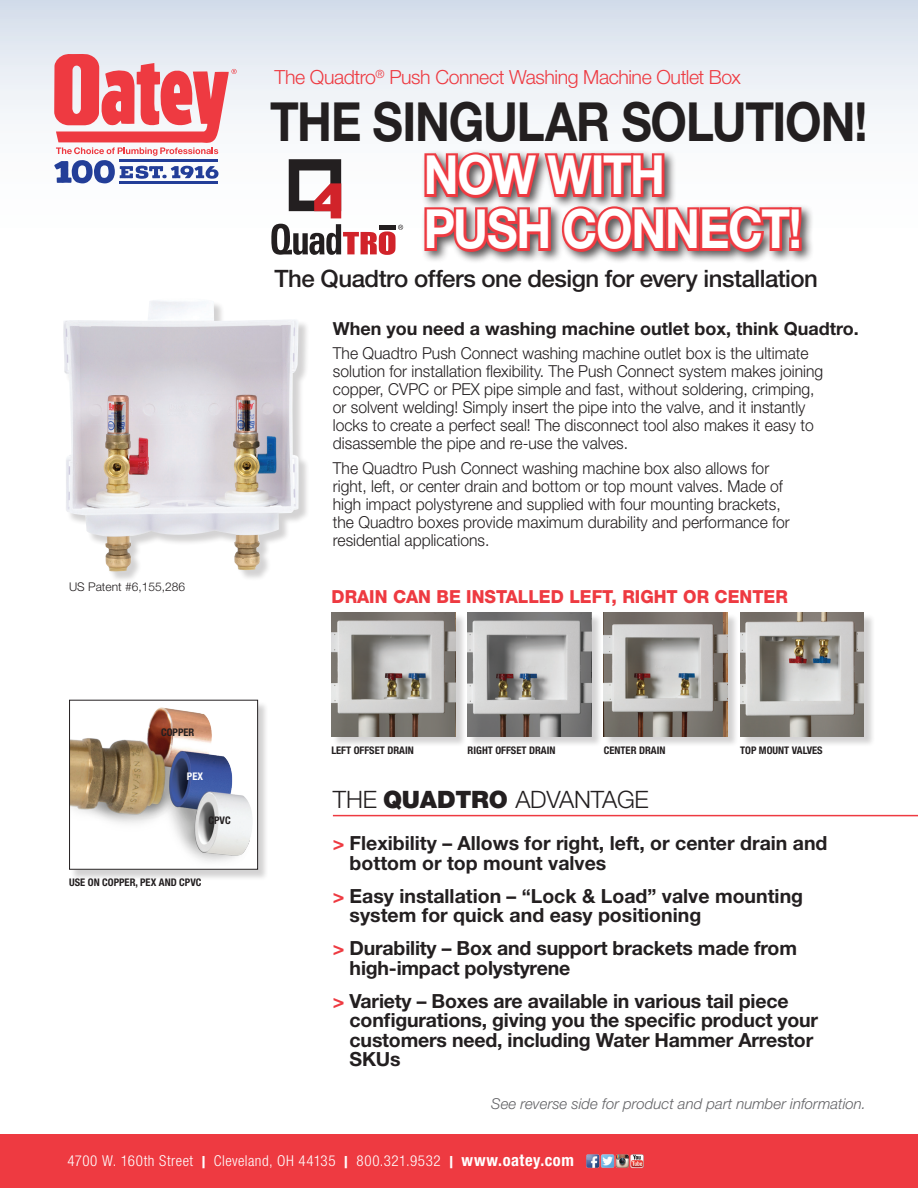
<style>
.page{position:relative;width:918px;height:1188px;background:#fff}
.page>*{position:absolute;margin:0;border:0;box-sizing:border-box;transform-origin:0 0}
.t1{font:700 54px "Helvetica Neue LT Std";letter-spacing:-.025em;color:#231f20;scale:.87 1}
.t2{font:700 54px "Helvetica Neue LT Std";letter-spacing:-.025em;color:#fff;scale:.87 1}
.t3{font:500 24px "Helvetica Neue LT Std";letter-spacing:-.02em;color:#231f20}
.t4{font:300 24px "Helvetica Neue LT Std";letter-spacing:-.01em;color:#231f20}
.Benefit_copy{font:700 19.5px/19.5px "Helvetica Neue LT Std";letter-spacing:-.01em;color:#231f20}
.t5{font:300 19.5px "Helvetica Neue LT Std";letter-spacing:-.02em;color:#ee3a41}
.t6{font:700 18px "Helvetica Neue LT Std";color:#231f20}
.No_Spacing{font:800 18px "Helvetica Neue LT Std";color:#ee3a41;scale:.96 1}
.t7{font:300 16.5px/18px "Helvetica Neue LT Std";color:#231f20;scale:.95 1}
.t8{font:300 condensed 15px "Helvetica Neue LT Std";letter-spacing:.035em;color:#fff}
.No_Spacing-2{font:italic 300 15px "Helvetica Neue LT Std";color:#636366}
.No_Spacing-3{font:300 12px "Helvetica Neue LT Std";color:#231f20}
.No_Spacing-4{font:700 condensed 10.5px "Helvetica Neue LT Std";color:#231f20}
.No_Spacing-5{font:700 condensed 10.5px "Helvetica Neue LT Std";color:#fff}
.s1{font-weight:900}
.s2{color:#ee3a41}
.s3{font-weight:700;font-size:16.5px}
</style>
<div class="page">
<svg style="left:0;top:0;width:918px;height:228px"></svg>
<div style="left:0;top:1134px;width:918px;height:54px;background:#ee3a41"></div>
<img style="left:586px;top:1154px;width:58px;height:14px">
<div style="left:421px;top:149px;width:393px;height:115px;background:#231f20;opacity:.75"></div>
<svg style="left:422px;top:150px;width:382px;height:104px"></svg>
<hr style="left:333px;top:815px;width:585px;height:1px;background:#ee3a41">
<svg style="left:289px;top:159px;width:52px;height:59px"></svg>
<svg style="left:271px;top:224px;width:132px;height:31px"></svg>
<div style="left:468px;top:613px;width:135px;height:134px;background:#231f20;opacity:.2"></div>
<img style="left:468px;top:613px;width:124px;height:123px">
<div style="left:332px;top:613px;width:135px;height:134px;background:#231f20;opacity:.2"></div>
<img style="left:331px;top:613px;width:124px;height:123px">
<div style="left:604px;top:613px;width:135px;height:134px;background:#231f20;opacity:.2"></div>
<img style="left:604px;top:613px;width:124px;height:123px">
<div style="left:741px;top:613px;width:134px;height:134px;background:#231f20;opacity:.2"></div>
<img style="left:740px;top:613px;width:124px;height:123px">
<div style="left:64px;top:299px;width:246px;height:284px;background:#231f20;opacity:.2"></div>
<img style="left:63px;top:299px;width:236px;height:273px">
<div style="left:70px;top:701px;width:199px;height:180px;background:#231f20;opacity:.2"></div>
<img style="left:71px;top:702px;width:185px;height:166px">
<div style="left:69px;top:700px;width:189px;height:170px;border:1px solid #231f20"></div>
<svg style="left:54px;top:54px;width:183px;height:129px"></svg>
<p class="t5" style="left:274px;top:66px;width:468px">The Quadtro<sup>®</sup> Push Connect Washing Machine Outlet Box</p>
<p class="t1" style="left:270px;top:88px;width:688px">THE SINGULAR SOLUTION!</p>
<p class="t2" style="left:424px;top:142px;width:279px">NOW WITH</p>
<p class="t2" style="left:424px;top:196px;width:436px">PUSH CONNECT!</p>
<p class="t3" style="left:274px;top:264px;width:545px">The Quadtro offers one design for every installation</p>
<p class="t6" style="left:333px;top:317px;width:527px">When you need a washing machine outlet box, think Quadtro.</p>
<p class="No_Spacing-3" style="left:69px;top:579px;width:118px">US Patent #6,155,286</p>
<p class="No_Spacing-4" style="left:161px;top:726px;width:35px">COPPER</p>
<p class="No_Spacing-5" style="left:187px;top:770px;width:18px">PEX</p>
<p class="No_Spacing-4" style="left:209px;top:814px;width:24px">CPVC</p>
<p class="No_Spacing-4" style="left:69px;top:876px;width:134px">USE ON COPPER, PEX AND CPVC</p>
<p class="t7" style="left:333px;top:344px;width:518px">The Quadtro Push Connect washing machine outlet box is the ultimate solution for installation flexibility. The Push Connect system makes joining copper, CVPC or PEX pipe simple and fast, without soldering, crimping, or solvent welding! Simply insert the pipe into the valve, and it instantly locks to create a perfect seal! The disconnect tool also makes it easy to disassemble the pipe and re-use the valves.</p>
<p class="t7" style="left:333px;top:459px;width:483px">The Quadtro Push Connect washing machine box also allows for right, left, or center drain and bottom or top mount valves. Made of high impact polystyrene and supplied with four mounting brackets, the Quadtro boxes provide maximum durability and performance for residential applications.</p>
<p class="No_Spacing" style="left:332px;top:586px;width:477px">DRAIN CAN BE INSTALLED LEFT, RIGHT OR CENTER</p>
<p class="No_Spacing-4" style="left:331px;top:743px;width:84px">LEFT OFFSET DRAIN</p>
<p class="No_Spacing-4" style="left:468px;top:743px;width:89px">RIGHT OFFSET DRAIN</p>
<p class="No_Spacing-4" style="left:740px;top:743px;width:84px">TOP MOUNT VALVES</p>
<p class="No_Spacing-4" style="left:604px;top:743px;width:63px">CENTER DRAIN</p>
<p class="t4" style="left:333px;top:784px;width:317px">THE <span class="s1">QUADTRO</span> ADVANTAGE</p>
<p class="Benefit_copy" style="left:350px;top:833px;width:479px;text-indent:-17px"><span class="s2">&gt;</span> Flexibility – Allows for right, left, or center drain and bottom or top mount valves</p>
<p class="Benefit_copy" style="left:350px;top:886px;width:455px;text-indent:-17px"><span class="s2">&gt;</span> Easy installation – “Lock &amp; Load” valve mounting system for quick and easy positioning</p>
<p class="Benefit_copy" style="left:350px;top:938px;width:449px;text-indent:-17px"><span class="s2">&gt;</span> Durability – Box and support brackets made from high-impact polystyrene</p>
<p class="Benefit_copy" style="left:350px;top:991px;width:470px;text-indent:-17px"><span class="s2">&gt;</span> Variety – Boxes are available in various tail piece configurations, giving you the specific product your customers need, including Water Hammer Arrestor SKUs</p>
<p class="No_Spacing-2" style="left:491px;top:1095px;width:376px">See reverse side for product and part number information.</p>
<p class="t8" style="left:67px;top:1153px;width:508px">4700 W. 160th Street <span class="s3">|</span> Cleveland, OH 44135 <span class="s3">|</span> 800.321.9532 <span class="s3">| www.oatey.com</span></p>
</div>
